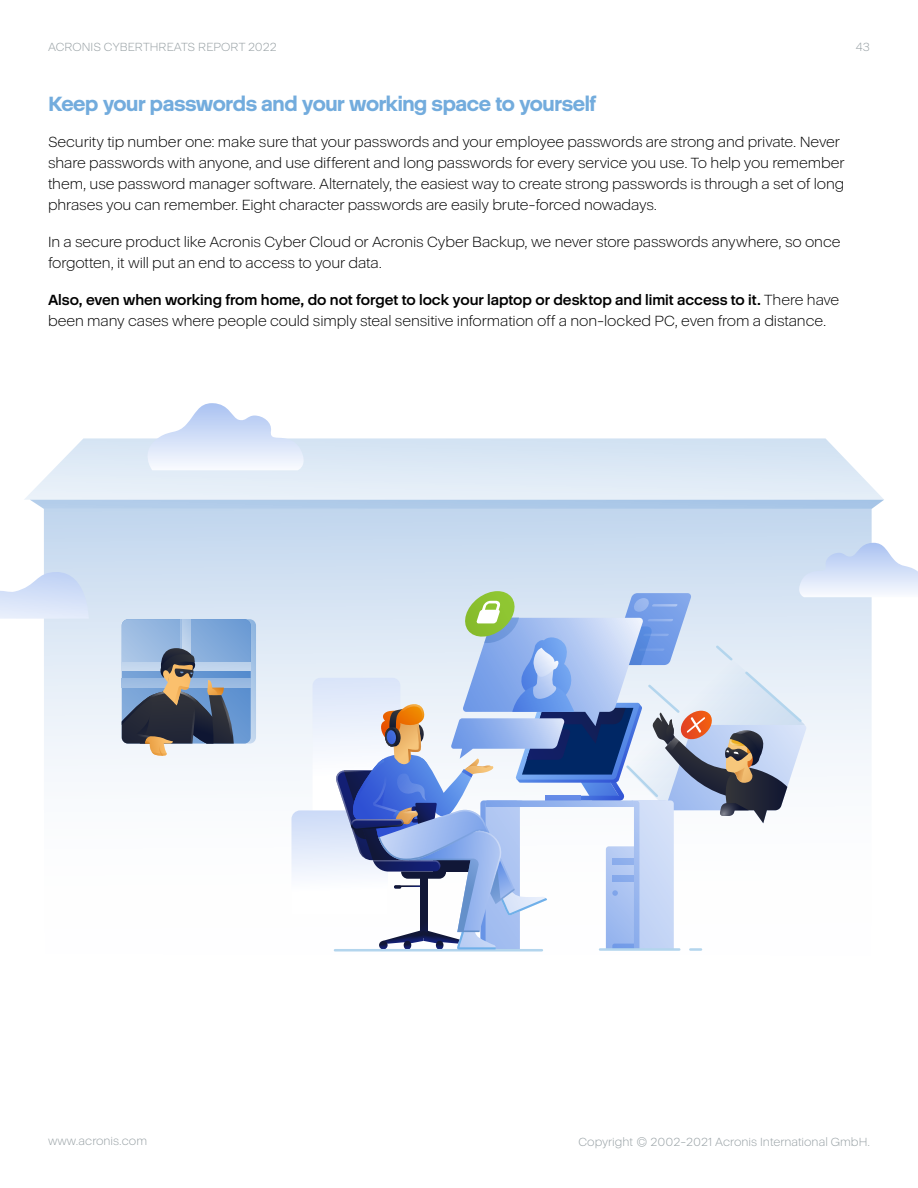
<style>
.page{position:relative;width:918px;height:1188px;background:#fff}
.page>*{position:absolute;margin:0;border:0;box-sizing:border-box;transform-origin:0 0}
.t1{font:800 21px "Acronis Cyber";letter-spacing:-.02em;color:#73acdd}
.t2{font:300 15px/21px "Acronis Cyber";letter-spacing:-.01em;color:#000}
.t3{font:300 12px "Acronis Cyber";color:#97a0a4}
.s1{font-weight:700}
</style>
<div class="page">
<svg style="left:44px;top:509px;width:828px;height:443px"></svg>
<svg style="left:24px;top:438px;width:860px;height:62px;background:#e0ebf6"></svg>
<svg style="left:30px;top:500px;width:854px;height:9px;background:#afcae8"></svg>
<svg style="left:122px;top:619px;width:134px;height:137px;background:#7d90a9"></svg>
<svg style="left:138px;top:403px;width:168px;height:67px"></svg>
<svg style="left:291px;top:543px;width:627px;height:408px"></svg>
<svg style="left:0;top:572px;width:89px;height:47px"></svg>
<p class="t3" style="left:48px;top:40px;width:230px">ACRONIS CYBERTHREATS REPORT 2022</p>
<p class="t3" style="left:856px;top:40px;width:16px">43</p>
<h1 class="t1" style="left:48px;top:90px;width:550px">Keep your passwords and your working space to yourself</h1>
<p class="t2" style="left:48px;top:132px;width:798px">Security tip number one: make sure that your passwords and your employee passwords are strong and private. Never share passwords with anyone, and use different and long passwords for every service you use. To help you remember them, use password manager software. Alternately, the easiest way to create strong passwords is through a set of long phrases you can remember. Eight character passwords are easily brute-forced nowadays.</p>
<p class="t2" style="left:48px;top:232px;width:794px">In a secure product like Acronis Cyber Cloud or Acronis Cyber Backup, we never store passwords anywhere, so once forgotten, it will put an end to access to your data.</p>
<p class="t2" style="left:48px;top:290px;width:793px"><span class="s1">Also, even when working from home, do not forget to lock your laptop or desktop and limit access to it.</span> There have been many cases where people could simply steal sensitive information off a non-locked PC, even from a distance.</p>
<p class="t3" style="left:48px;top:1134px;width:101px">www.acronis.com</p>
<p class="t3" style="left:579px;top:1135px;width:293px">Copyright © 2002-2021 Acronis International GmbH.</p>
</div>
